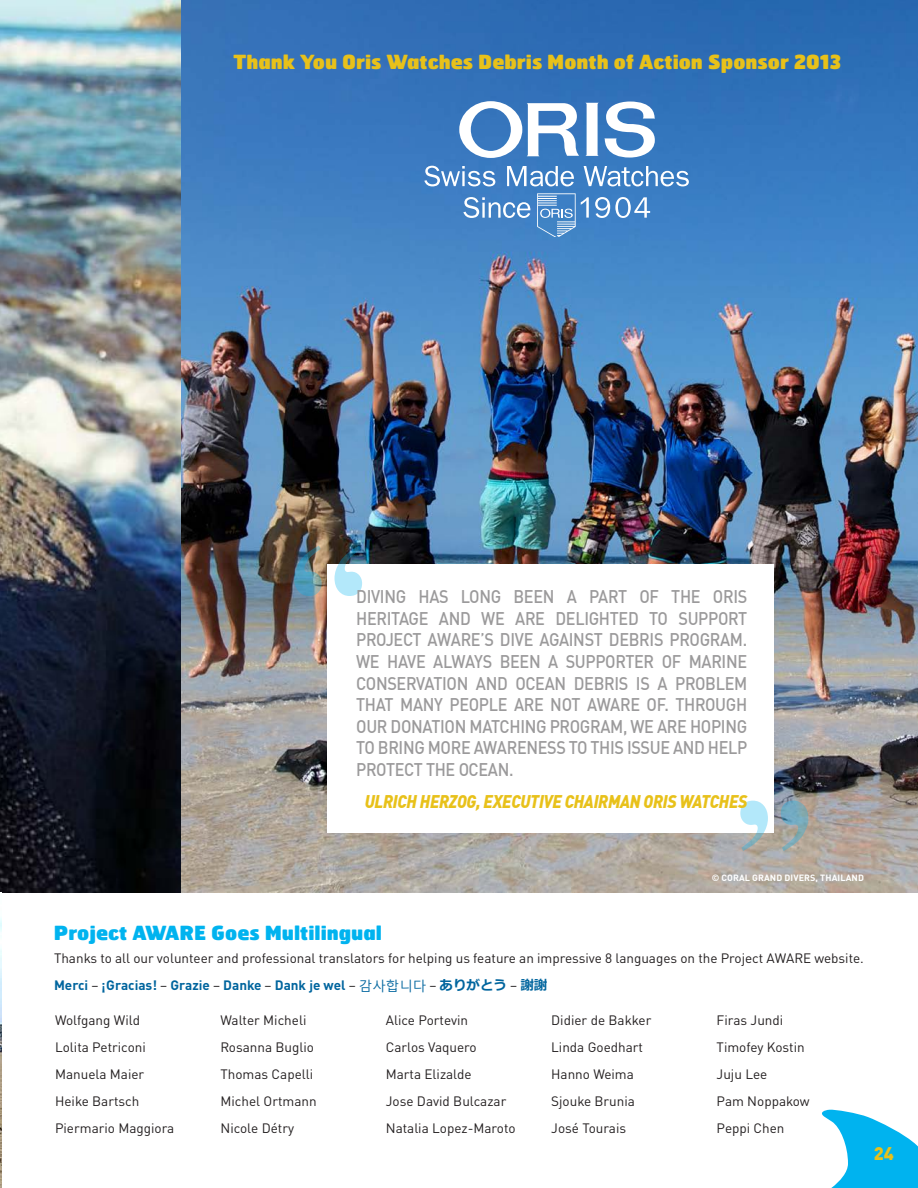
<style>
.page{position:relative;width:918px;height:1188px;background:#fff}
.page>*{position:absolute;margin:0;border:0;box-sizing:border-box;transform-origin:0 0}
.t1{font:700 150px "Times";color:#00b3ef}
.t2{font:900 19.5px "Hermes FB";color:#e8c11a}
.t3{font:900 19.5px "Hermes FB";color:#00b3ef}
.t4{font:500 18px/21.6px "DIN Offc";letter-spacing:-.02em;color:#9b9a9b;text-align:justify;scale:.9 1}
.t5{font:italic 900 18px "DIN Offc";letter-spacing:-.02em;color:#e8c11a;scale:.9 1}
.t6{font:900 18px "DIN Offc";color:#e8c11a}
.t7{font:13.5px/27px "DINOT";color:#231f20}
.t8{font:700 9px "DINOT";letter-spacing:.01em;color:#fff}
.s1{font-weight:700;color:#00659e}
.s2{font-family:"Malgun Gothic";color:#00659e}
.s3{font-family:"Meiryo";font-weight:700;color:#00659e}
</style>
<div class="page">
<img style="left:0;top:0;width:181px;height:892px">
<svg style="left:822px;top:1109px;width:96px;height:79px"></svg>
<img style="left:0;top:917px;width:1px;height:271px">
<img style="left:181px;top:0;width:737px;height:892px">
<svg style="left:463px;top:197px;width:68px;height:21px"></svg>
<svg style="left:595px;top:197px;width:55px;height:21px"></svg>
<svg style="left:585px;top:102px;width:70px;height:56px"></svg>
<svg style="left:459px;top:101px;width:120px;height:57px"></svg>
<svg style="left:424px;top:166px;width:71px;height:20px"></svg>
<svg style="left:507px;top:166px;width:67px;height:20px"></svg>
<svg style="left:584px;top:166px;width:105px;height:20px"></svg>
<svg style="left:537px;top:193px;width:52px;height:43px;background:#669bd1"></svg>
<div style="left:328px;top:564px;width:446px;height:269px;background:#fff"></div>
<h2 class="t2" style="left:234px;top:49px;width:609px">Thank You Oris Watches Debris Month of Action Sponsor 2013</h2>
<h1 class="t1" style="left:289px;top:455px;width:76px">“</h1>
<p class="t4" style="left:356px;top:585px;width:436px">DIVING HAS LONG BEEN A PART OF THE ORIS HERITAGE AND WE ARE DELIGHTED TO SUPPORT PROJECT AWARE’S DIVE AGAINST DEBRIS PROGRAM.<br>WE HAVE ALWAYS BEEN A SUPPORTER OF MARINE CONSERVATION AND OCEAN DEBRIS IS A PROBLEM THAT MANY PEOPLE ARE NOT AWARE OF. THROUGH OUR DONATION MATCHING PROGRAM, WE ARE HOPING TO BRING MORE AWARENESS TO THIS ISSUE AND HELP PROTECT THE OCEAN.</p>
<h3 class="t5" style="left:365px;top:790px;width:427px">ULRICH HERZOG, EXECUTIVE CHAIRMAN ORIS WATCHES</h3>
<h1 class="t1" style="left:813px;top:942px;width:76px;rotate:-180deg">“</h1>
<p class="t8" style="left:712px;top:872px;width:154px">© CORAL GRAND DIVERS, THAILAND</p>
<h2 class="t3" style="left:54px;top:919px;width:330px">Project AWARE Goes Multilingual</h2>
<p class="t7" style="left:54px;top:944px;width:811px">Thanks to all our volunteer and professional translators for helping us feature an impressive 8 languages on the Project AWARE website.<br><span class="s1">Merci</span> – <span class="s1">¡Gracias!</span> – <span class="s1">Grazie</span> – <span class="s1">Danke</span> – <span class="s1">Dank je wel</span> – <span class="s2">감사합니다</span> – <span class="s3">ありがとう</span> – <span class="s3">謝謝</span></p>
<p class="t7" style="left:55px;top:1006px;width:121px">Wolfgang Wild<br>Lolita Petriconi<br>Manuela Maier<br>Heike Bartsch<br>Piermario Maggiora</p>
<p class="t7" style="left:220px;top:1006px;width:98px">Walter Micheli<br>Rosanna Buglio<br>Thomas Capelli<br>Michel Ortmann<br>Nicole Détry</p>
<p class="t7" style="left:386px;top:1006px;width:131px">Alice Portevin<br>Carlos Vaquero<br>Marta Elizalde<br>Jose David Bulcazar<br>Natalia Lopez-Maroto</p>
<p class="t7" style="left:551px;top:1006px;width:102px">Didier de Bakker<br>Linda Goedhart<br>Hanno Weima<br>Sjouke Brunia<br>José Tourais</p>
<p class="t7" style="left:717px;top:1006px;width:95px">Firas Jundi<br>Timofey Kostin<br>Juju Lee<br>Pam Noppakow<br>Peppi Chen</p>
<h3 class="t6" style="left:874px;top:1141px;width:22px">24</h3>
</div>
